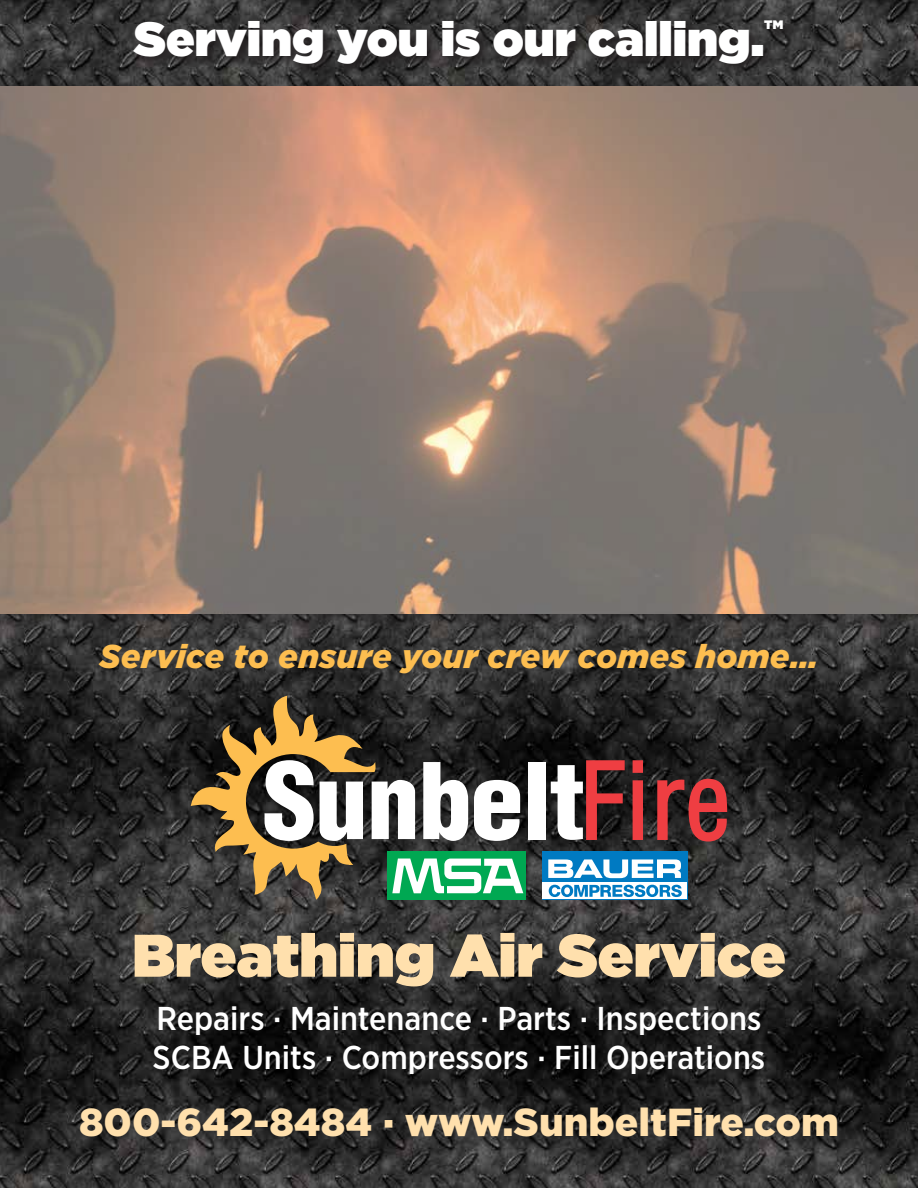
<style>
.page{position:relative;width:918px;height:1188px;background:#fff}
.page>*{position:absolute;margin:0;border:0;box-sizing:border-box;transform-origin:0 0}
.t1{font:900 60px "Gotham";color:#ffe0ad}
.t2{font:900 48px "Gotham";color:#fff}
.t3{font:900 39px "Gotham";color:#ffe0ad}
.t4{font:500 33px/39.6px "Gotham Narrow";color:#fff}
.t5{font:italic 900 33px "Gotham";letter-spacing:.005em;color:#fdbe50}
</style>
<div class="page">
<img style="left:0;top:0;width:918px;height:1188px">
<div style="left:0;top:78px;width:918px;height:558px;background:#231f20;opacity:.75"></div>
<img style="left:0;top:86px;width:918px;height:527px">
<div style="left:131px;top:18px;width:665px;height:59px;background:#231f20;opacity:.95"></div>
<svg style="left:656px;top:778px;width:71px;height:65px;background:#852f31"></svg>
<div style="left:528px;top:762px;width:17px;height:77px;background:#fff"></div>
<svg style="left:551px;top:759px;width:93px;height:82px"></svg>
<div style="left:542px;top:852px;width:146px;height:48px;background:#007ac2"></div>
<div style="left:543px;top:882px;width:144px;height:17px;background:#fff"></div>
<svg style="left:548px;top:859px;width:133px;height:19px"></svg>
<svg style="left:549px;top:885px;width:133px;height:12px"></svg>
<div style="left:387px;top:852px;width:139px;height:48px;background:#00a852"></div>
<svg style="left:191px;top:697px;width:332px;height:203px"></svg>
<h2 class="t2" style="left:134px;top:5px;width:651px">Serving you is our calling.<sup>™</sup></h2>
<p class="t5" style="left:100px;top:633px;width:720px">Service to ensure your crew comes home…</p>
<h1 class="t1" style="left:132px;top:912px;width:655px">Breathing Air Service</h1>
<p class="t4" style="left:153px;top:998px;width:614px">Repairs · Maintenance · Parts · Inspections<br>SCBA Units · Compressors · Fill Operations</p>
<p class="t3" style="left:79px;top:1096px;width:761px">800-642-8484 · www.SunbeltFire.com</p>
</div>
